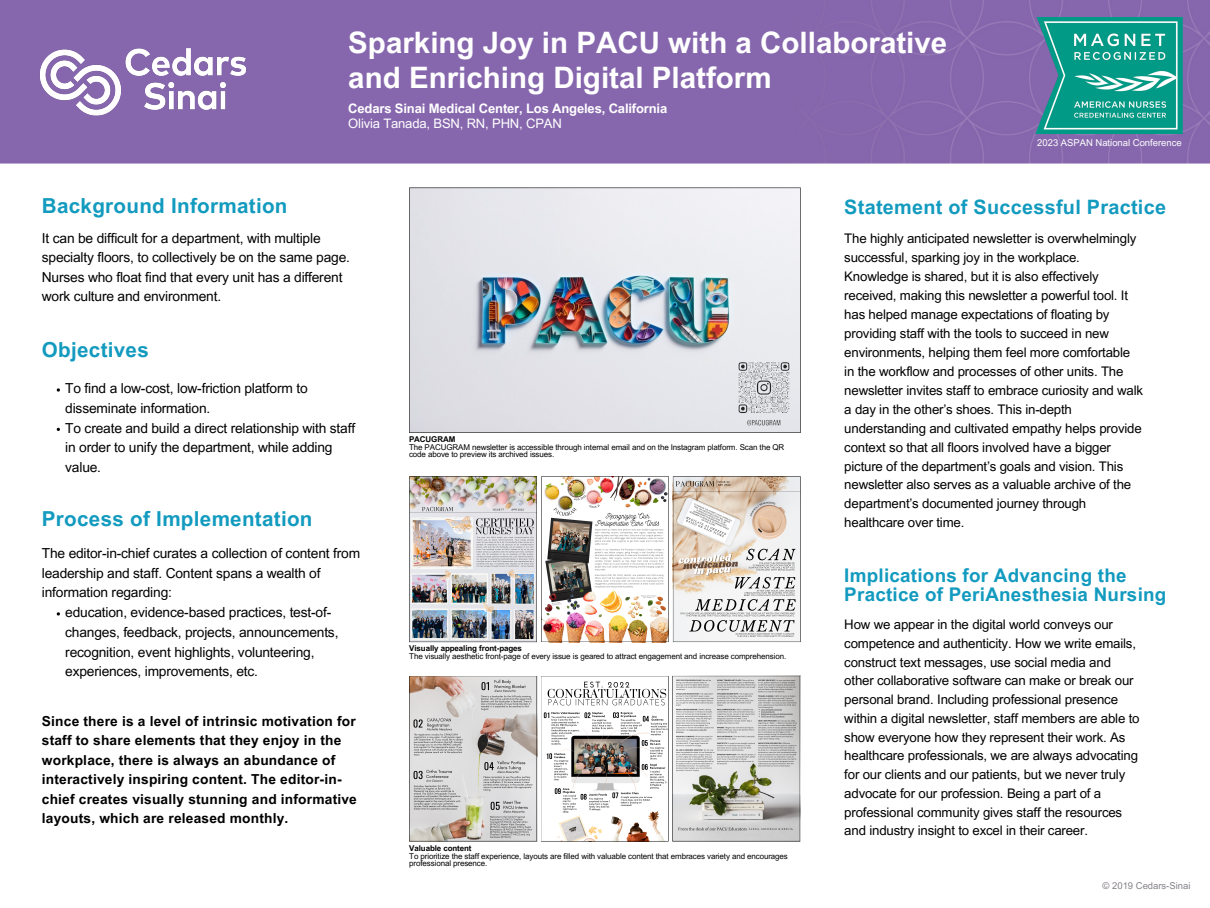
<style>
.page{position:relative;width:1210px;height:908px;background:#fff}
.page>*{position:absolute;margin:0;border:0;box-sizing:border-box;transform-origin:0 0}
.t1{font:700 29.54px/35.1px "Arial MT Pro";color:#fff}
.t2{font:700 20.65px "Arial MT Pro";letter-spacing:.015em;color:#129abf}
.t3{font:700 19.84px "Arial MT Pro";letter-spacing:.015em;color:#129abf}
.t4{font:700 18.83px/18.7px "Arial MT Pro";letter-spacing:.015em;color:#129abf}
.t5{font:13.75px/19.7px "Arial MT Pro";letter-spacing:-.015em;color:#000}
.t6{font:700 13.75px/19.5px "Arial MT Pro";letter-spacing:.015em;color:#000}
.t7{font:13.23px/18.9px "Arial MT Pro";letter-spacing:-.015em;color:#000}
.t8{font:700 13.05px "Arial MT Pro";letter-spacing:-.015em;color:#fff}
.t9{font:13.05px "Arial MT Pro";letter-spacing:-.015em;color:#fff}
.t10{font:9.45px "Arial MT Pro";color:#fff}
.t11{font:9.45px "Arial MT Pro";color:#868189}
.t12{font:7.98px/7.9px "Arial MT Pro";letter-spacing:-.015em;color:#000}
.t13{font:700 7.98px "Arial MT Pro";letter-spacing:-.015em;color:#000}
</style>
<div class="page">
<img style="left:409px;top:187px;width:391px;height:246px">
<img style="left:409px;top:476px;width:391px;height:166px">
<svg style="left:409px;top:675px;width:391px;height:166px"></svg>
<img style="left:725px;top:355px;width:76px;height:76px">
<div style="left:537px;top:0;width:673px;height:164px;background:#8667ad"></div>
<img style="left:1033px;top:17px;width:154px;height:116px">
<div style="left:0;top:0;width:537px;height:164px;background:#8667ad"></div>
<img style="left:37px;top:44px;width:211px;height:75px">
<h2 class="t2" style="left:42px;top:197px;width:247px">Background Information</h2>
<h1 class="t1" style="left:348px;top:29px;width:600px">Sparking Joy in PACU with a Collaborative and Enriching Digital Platform</h1>
<p class="t8" style="left:348px;top:103px;width:320px">Cedars Sinai Medical Center, Los Angeles, California</p>
<p class="t9" style="left:348px;top:118px;width:215px">Olivia Tanada, BSN, RN, PHN, CPAN</p>
<p class="t10" style="left:1037px;top:139px;width:146px">2023 ASPAN National Conference</p>
<h3 class="t3" style="left:844px;top:199px;width:323px">Statement of Successful Practice</h3>
<p class="t5" style="left:42px;top:230px;width:309px;line-height:19.5px">It can be difficult for a department, with multiple specialty floors, to collectively be on the same page.<br>Nurses who float find that every unit has a different work culture and environment.</p>
<h2 class="t2" style="left:42px;top:342px;width:108px">Objectives</h2>
<p class="t5" style="left:65px;top:380px;width:291px">To find a low-cost, low-friction platform to disseminate information.<br>To create and build a direct relationship with staff in order to unify the department, while adding value.</p>
<h2 class="t2" style="left:42px;top:511px;width:272px">Process of Implementation</h2>
<p class="t5" style="left:42px;top:545px;width:320px">The editor-in-chief curates a collection of content from leadership and staff. Content spans a wealth of information regarding:</p>
<p class="t5" style="left:65px;top:604px;width:275px">education, evidence-based practices, test-of&shy;changes, feedback, projects, announcements, recognition, event highlights, volunteering, experiences, improvements, etc.</p>
<p class="t6" style="left:42px;top:712px;width:316px">Since there is a level of intrinsic motivation for staff to share elements that they enjoy in the workplace, there is always an abundance of interactively inspiring content. The editor-in&shy;chief creates visually stunning and informative layouts, which are released monthly.</p>
<p class="t13" style="left:409px;top:436px;width:48px">PACUGRAM</p>
<p class="t12" style="left:409px;top:443px;width:377px">The PACUGRAM newsletter is accessible through internal email and on the Instagram platform. Scan the QR code above to preview its archived issues.</p>
<p class="t13" style="left:409px;top:645px;width:114px">Visually appealing front-pages</p>
<p class="t12" style="left:409px;top:653px;width:378px">The visually aesthetic front-page of every issue is geared to attract engagement and increase comprehension.</p>
<p class="t13" style="left:409px;top:844px;width:64px">Valuable content</p>
<p class="t12" style="left:409px;top:852px;width:380px">To prioritize the staff experience, layouts are filled with valuable content that embraces variety and encourages professional presence.</p>
<p class="t7" style="left:844px;top:231px;width:300px">The highly anticipated newsletter is overwhelmingly successful, sparking joy in the workplace.<br>Knowledge is shared, but it is also effectively received, making this newsletter a powerful tool. It has helped manage expectations of floating by providing staff with the tools to succeed in new environments, helping them feel more comfortable in the workflow and processes of other units. The newsletter invites staff to embrace curiosity and walk a day in the other’s shoes. This in-depth understanding and cultivated empathy helps provide context so that all floors involved have a bigger picture of the department’s goals and vision. This newsletter also serves as a valuable archive of the department’s documented journey through healthcare over time.</p>
<h3 class="t4" style="left:844px;top:568px;width:323px">Implications for Advancing the<br>Practice of PeriAnesthesia Nursing</h3>
<p class="t7" style="left:844px;top:616px;width:297px;line-height:18.7px">How we appear in the digital world conveys our competence and authenticity. How we write emails, construct text messages, use social media and other collaborative software can make or break our personal brand. Including professional presence within a digital newsletter, staff members are able to show everyone how they represent their work. As healthcare professionals, we are always advocating for our clients and our patients, but we never truly advocate for our profession. Being a part of a professional community gives staff the resources and industry insight to excel in their career.</p>
<p class="t11" style="left:1102px;top:882px;width:89px">© 2019 Cedars-Sinai</p>
</div>
